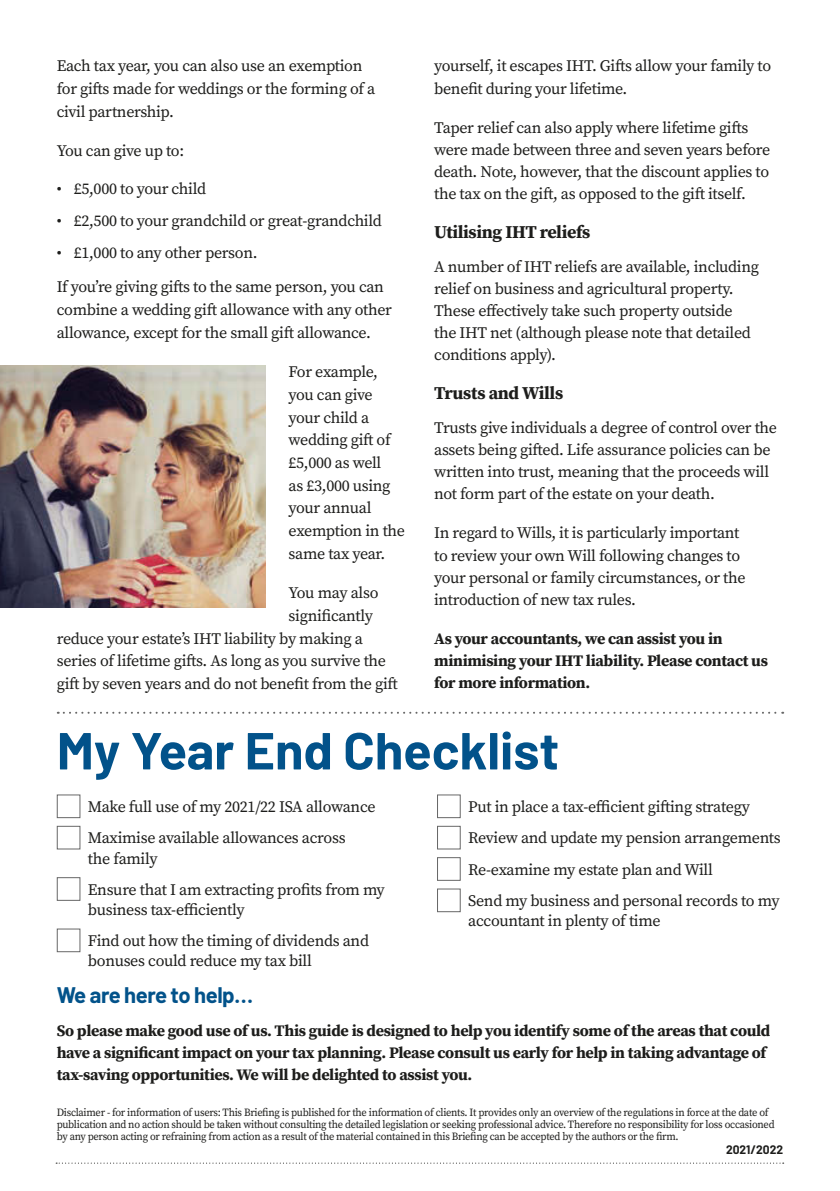
<style>
.page{position:relative;width:840px;height:1191px;background:#fff}
.page>*{position:absolute;margin:0;border:0;box-sizing:border-box;transform-origin:0 0}
.t1{font:700 52px "Barlow";color:#02528a}
.t2{font:700 22px "Barlow";letter-spacing:-.025em;color:#02528a}
.t3{font:700 18px "Source Serif Pro";letter-spacing:-.02em;color:#1d1d1b}
.t4{font:16px/22.2px "Source Serif Pro";letter-spacing:-.02em;color:#1d1d1b}
.t5{font:700 16px/22.2px "Source Serif Pro";letter-spacing:-.02em;color:#1d1d1b}
.t6{font:700 12px "Barlow";color:#1d1d1b}
.t7{font:11px/12px "Source Serif Pro";letter-spacing:-.025em;color:#1d1d1b;scale:.95 1}
</style>
<div class="page">
<svg style="left:56px;top:1162px;width:727px;height:1px"></svg>
<svg style="left:58px;top:711px;width:724px;height:2px"></svg>
<img style="left:0;top:365px;width:266px;height:242px">
<div style="left:57px;top:794px;width:23px;height:24px;border:1px solid #676767"></div>
<div style="left:57px;top:826px;width:23px;height:23px;border:1px solid #676767"></div>
<div style="left:57px;top:877px;width:23px;height:24px;border:1px solid #676767"></div>
<div style="left:57px;top:928px;width:23px;height:24px;border:1px solid #676767"></div>
<div style="left:437px;top:794px;width:23px;height:24px;border:1px solid #676767"></div>
<div style="left:437px;top:826px;width:23px;height:23px;border:1px solid #676767"></div>
<div style="left:437px;top:857px;width:23px;height:24px;border:1px solid #676767"></div>
<div style="left:437px;top:888px;width:23px;height:24px;border:1px solid #676767"></div>
<p class="t4" style="left:57px;top:55px;width:320px">Each tax year, you can also use an exemption for gifts made for weddings or the forming of a civil partnership.</p>
<p class="t4" style="left:57px;top:140px;width:129px">You can give up to:</p>
<p class="t4" style="left:57px;top:178px;width:151px">• £5,000 to your child</p>
<p class="t4" style="left:57px;top:210px;width:326px">• £2,500 to your grandchild or great-grandchild</p>
<p class="t4" style="left:57px;top:236px;width:328px;line-height:34px">• £1,000 to any other person.<br>If you’re giving gifts to the same person, you can</p>
<p class="t4" style="left:57px;top:298px;width:336px">combine a wedding gift allowance with any other allowance, except for the small gift allowance.</p>
<p class="t4" style="left:288px;top:360px;width:118px">For example, you can give your child a wedding gift of £5,000 as well<br>as £3,000 using your annual exemption in the same tax year.</p>
<p class="t4" style="left:288px;top:582px;width:91px">You may also</p>
<p class="t4" style="left:288px;top:604px;width:86px">significantly</p>
<p class="t4" style="left:57px;top:627px;width:307px">reduce your estate’s IHT liability by making a</p>
<p class="t4" style="left:57px;top:650px;width:330px">series of lifetime gifts. As long as you survive the</p>
<p class="t4" style="left:57px;top:672px;width:342px">gift by seven years and do not benefit from the gift</p>
<p class="t4" style="left:434px;top:55px;width:338px">yourself, it escapes IHT. Gifts allow your family to benefit during your lifetime.</p>
<p class="t4" style="left:434px;top:116px;width:337px">Taper relief can also apply where lifetime gifts were made between three and seven years before death. Note, however, that the discount applies to the tax on the gift, as opposed to the gift itself.</p>
<p class="t3" style="left:434px;top:220px;width:158px">Utilising IHT reliefs</p>
<p class="t4" style="left:434px;top:255px;width:326px">A number of IHT reliefs are available, including relief on business and agricultural property.<br>These effectively take such property outside the IHT net (although please note that detailed conditions apply).</p>
<p class="t3" style="left:434px;top:381px;width:130px">Trusts and Wills</p>
<p class="t4" style="left:434px;top:416px;width:344px">Trusts give individuals a degree of control over the assets being gifted. Life assurance policies can be written into trust, meaning that the proceeds will not form part of the estate on your death.</p>
<p class="t4" style="left:434px;top:522px;width:313px">In regard to Wills, it is particularly important to review your own Will following changes to your personal or family circumstances, or the introduction of new tax rules.</p>
<p class="t5" style="left:434px;top:627px;width:335px">As your accountants, we can assist you in minimising your IHT liability. Please contact us for more information.</p>
<h1 class="t1" style="left:57px;top:712px;width:503px">My Year End Checklist</h1>
<p class="t4" style="left:88px;top:791px;width:289px;line-height:31.4px">Make full use of my 2021/22 ISA allowance<br>Maximise available allowances across</p>
<p class="t4" style="left:88px;top:842px;width:298px;line-height:31.4px">the family<br>Ensure that I am extracting profits from my</p>
<p class="t4" style="left:88px;top:893px;width:282px;line-height:31.4px">business tax-efficiently<br>Find out how the timing of dividends and</p>
<p class="t4" style="left:88px;top:949px;width:225px">bonuses could reduce my tax bill</p>
<p class="t4" style="left:468px;top:791px;width:314px;line-height:31.4px">Put in place a tax-efficient gifting strategy Review and update my pension arrangements Re-examine my estate plan and Will<br>Send my business and personal records to my</p>
<p class="t4" style="left:468px;top:909px;width:194px">accountant in plenty of time</p>
<h2 class="t2" style="left:57px;top:978px;width:198px">We are here to help…</h2>
<p class="t5" style="left:57px;top:1019px;width:714px">So please make good use of us. This guide is designed to help you identify some of the areas that could have a significant impact on your tax planning. Please consult us early for help in taking advantage of tax-saving opportunities. We will be delighted to assist you.</p>
<p class="t7" style="left:57px;top:1106px;width:756px">Disclaimer - for information of users: This Briefing is published for the information of clients. It provides only an overview of the regulations in force at the date of publication and no action should be taken without consulting the detailed legislation or seeking professional advice. Therefore no responsibility for loss occasioned by any person acting or refraining from action as a result of the material contained in this Briefing can be accepted by the authors or the firm.</p>
<p class="t6" style="left:725px;top:1140px;width:59px">2021/2022</p>
</div>
